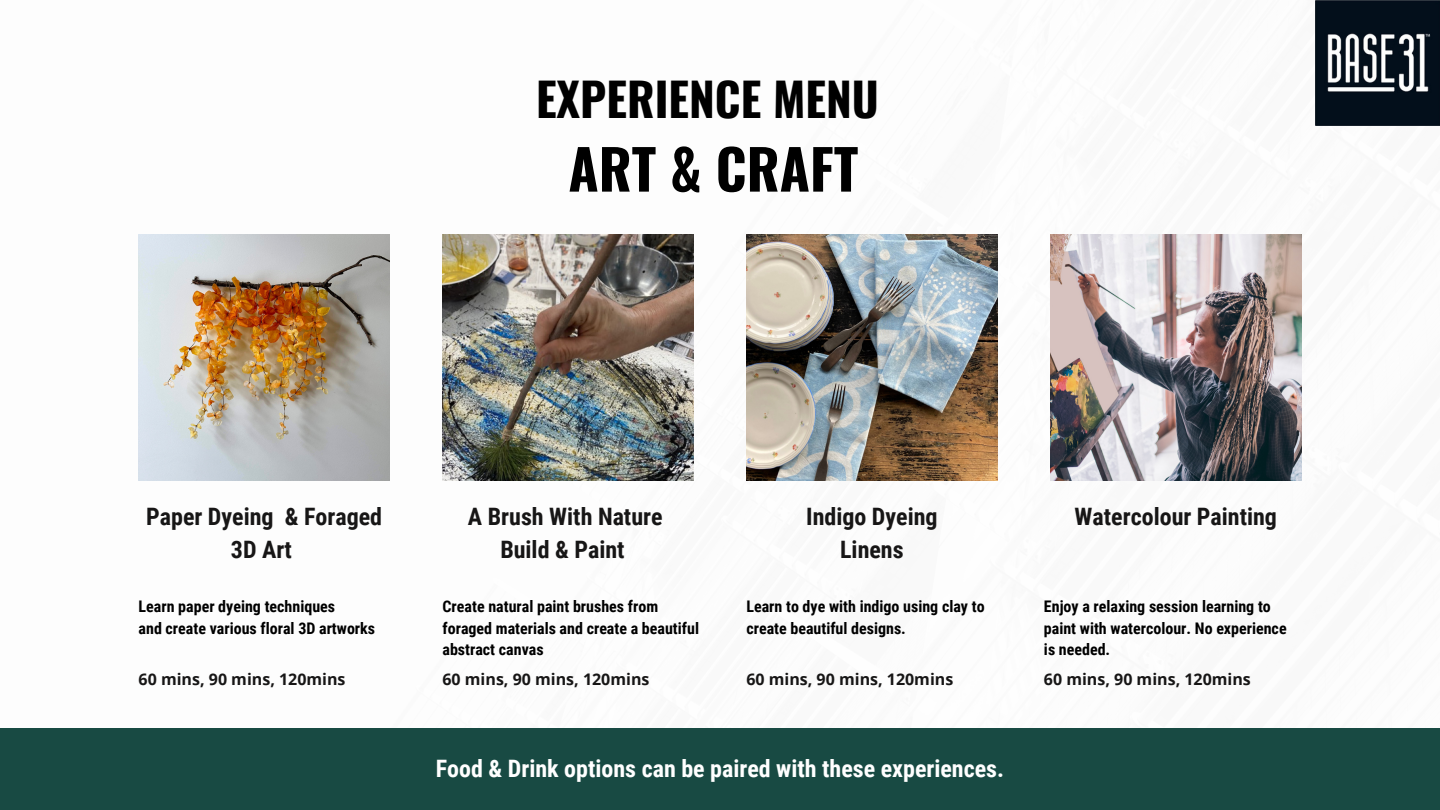
<style>
.page{position:relative;width:1440px;height:810px;background:#fff}
.page>*{position:absolute;margin:0;border:0;box-sizing:border-box;transform-origin:0 0}
.t1{font:700 55px "Oswald";color:#000}
.t2{font:700 46px "Oswald";color:#000}
.t3{font:700 24px/33px "Roboto Condensed";color:#171616;text-align:center}
.t4{font:700 24px "Roboto Condensed";color:#fff}
.t5{font:700 16px/21.8px "Roboto Condensed";color:#000}
.t6{font:700 16px "Open Sans";color:#171616}
</style>
<div class="page">
<img style="left:139px;top:234px;width:251px;height:246px">
<img style="left:443px;top:234px;width:251px;height:246px">
<img style="left:746px;top:234px;width:252px;height:246px">
<img style="left:1050px;top:234px;width:252px;height:246px">
<img style="left:1315px;top:0;width:125px;height:125px">
<div style="left:0;top:729px;width:1440px;height:81px;background:#184a43"></div>
<p class="t2" style="left:536px;top:63px;width:344px">EXPERIENCE MENU</p>
<p class="t1" style="left:568px;top:126px;width:291px">ART &amp; CRAFT</p>
<p class="t3" style="left:146px;top:500px;width:237px">Paper Dyeing &amp; Foraged<br>3D Art</p>
<p class="t3" style="left:468px;top:500px;width:196px">A Brush With Nature</p>
<p class="t3" style="left:500px;top:533px;width:126px">Build &amp; Paint</p>
<p class="t3" style="left:806px;top:500px;width:133px">Indigo Dyeing</p>
<p class="t3" style="left:840px;top:533px;width:65px">Linens</p>
<p class="t3" style="left:1075px;top:500px;width:204px">Watercolour Painting</p>
<p class="t5" style="left:139px;top:596px;width:198px">Learn paper dyeing techniques</p>
<p class="t5" style="left:139px;top:617px;width:238px">and create various floral 3D artworks</p>
<p class="t5" style="left:443px;top:596px;width:258px">Create natural paint brushes from foraged materials and create a beautiful abstract canvas</p>
<p class="t5" style="left:746px;top:596px;width:240px">Learn to dye with indigo using clay to create beautiful designs.</p>
<p class="t5" style="left:1044px;top:596px;width:244px">Enjoy a relaxing session learning to paint with watercolour. No experience is needed.</p>
<p class="t6" style="left:139px;top:668px;width:208px">60 mins, 90 mins, 120mins</p>
<p class="t6" style="left:443px;top:668px;width:208px">60 mins, 90 mins, 120mins</p>
<p class="t6" style="left:746px;top:668px;width:208px">60 mins, 90 mins, 120mins</p>
<p class="t6" style="left:1044px;top:668px;width:208px">60 mins, 90 mins, 120mins</p>
<p class="t4" style="left:436px;top:755px;width:570px">Food &amp; Drink options can be paired with these experiences.</p>
</div>
